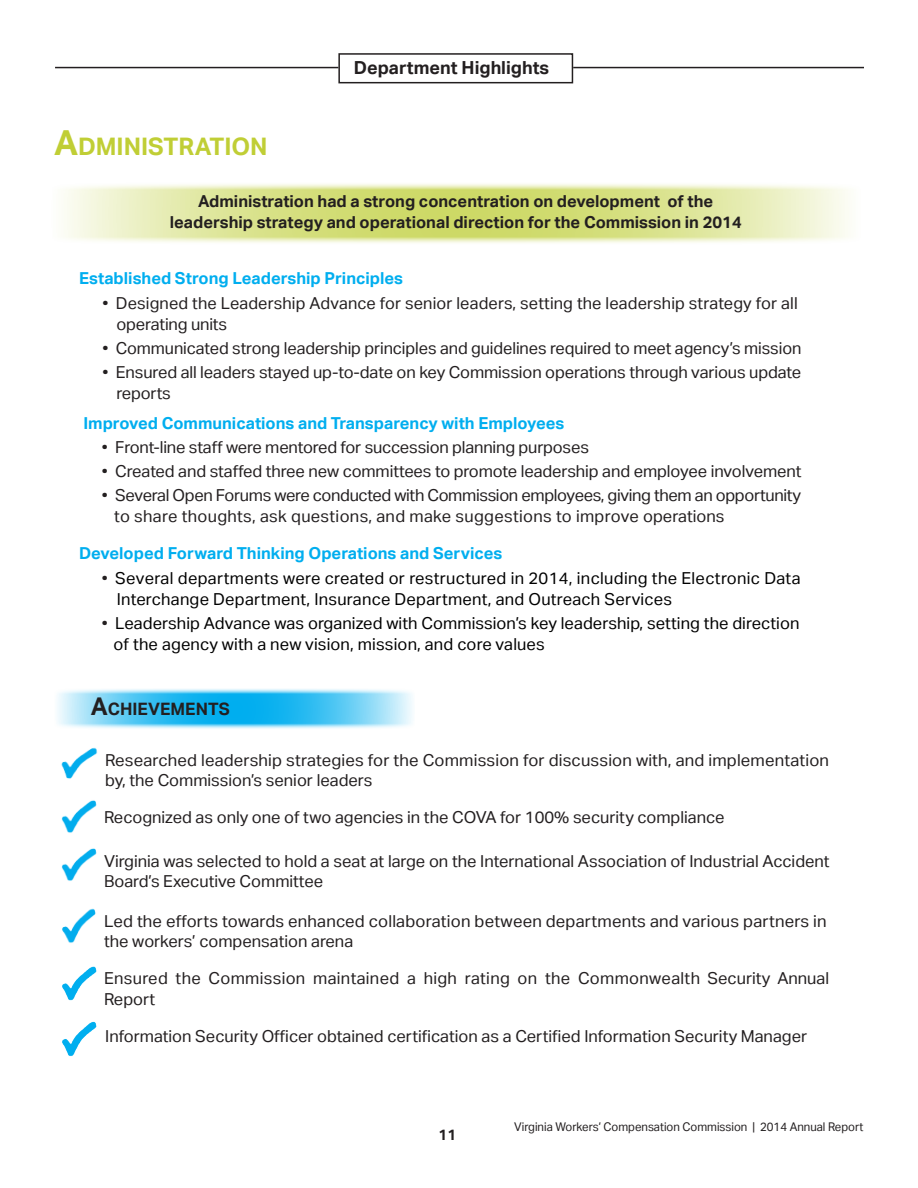
<style>
.page{position:relative;width:918px;height:1188px;background:#fff}
.page>*{position:absolute;margin:0;border:0;box-sizing:border-box;transform-origin:0 0}
.t1{font:700 24.15px "Aktiv Grotesk";color:#c0ce35}
.t2{font:700 18px "Aktiv Grotesk";color:#231f20}
.t3{font:700 17.1px "Aktiv Grotesk";color:#231f20}
.t4{font:16.5px/19.8px "Aktiv Grotesk";color:#231f20}
.t5{font:16.5px "Aktiv Grotesk";letter-spacing:.01em;color:#000}
.t6{font:16.5px "Aktiv Grotesk";letter-spacing:.02em;color:#231f20}
.t7{font:700 16.5px "Aktiv Grotesk";color:#00aeef}
.t8{font:700 16.5px "Aktiv Grotesk";color:#231f20}
.t9{font:16.5px "Aktiv Grotesk";letter-spacing:-.02em;color:#231f20}
.t10{font:700 15px "Aktiv Grotesk";color:#231f20}
.t11{font:12px "Aktiv Grotesk";color:#231f20;scale:.95 1}
.s1{font-size:34.5px}
.s2{color:#231f20}
.s3{font-size:24.45px}
</style>
<div class="page">
<svg style="left:64px;top:184px;width:785px;height:59px;background:#e0e7a1"></svg>
<svg style="left:57px;top:689px;width:355px;height:40px;background:#6ccff5"></svg>
<hr style="left:573px;top:67px;width:291px;height:1px;background:#231f20">
<hr style="left:55px;top:67px;width:283px;height:1px;background:#231f20">
<div style="left:338px;top:53px;width:235px;height:30px;border:2px solid #231f20"></div>
<img style="left:62px;top:966px;width:35px;height:35px">
<img style="left:62px;top:908px;width:34px;height:35px">
<img style="left:61px;top:800px;width:36px;height:81px">
<img style="left:61px;top:747px;width:37px;height:32px">
<img style="left:62px;top:1021px;width:35px;height:36px">
<p class="t1" style="left:54px;top:131px;width:215px"><span class="s1">A</span>DMINISTRATION</p>
<p class="t2" style="left:354px;top:56px;width:197px">Department Highlights</p>
<p class="t8" style="left:198px;top:191px;width:516px">Administration had a strong concentration on development of the</p>
<p class="t8" style="left:170px;top:212px;width:574px">leadership strategy and operational direction for the Commission in 2014</p>
<p class="t7" style="left:79px;top:268px;width:326px">Established Strong Leadership Principles</p>
<p class="t4" style="left:103px;top:293px;width:697px">• Designed the Leadership Advance for senior leaders, setting the leadership strategy for all</p>
<p class="t4" style="left:116px;top:314px;width:112px">operating units</p>
<p class="t4" style="left:103px;top:338px;width:700px">• Communicated strong leadership principles and guidelines required to meet agency’s mission</p>
<p class="t4" style="left:103px;top:362px;width:700px">• Ensured all leaders stayed up-to-date on key Commission operations through various update</p>
<p class="t4" style="left:116px;top:383px;width:56px">reports</p>
<p class="t7" style="left:83px;top:413px;width:482px">Improved Communications and Transparency with Employees</p>
<p class="t4" style="left:102px;top:437px;width:488px">• Front-line staff were mentored for succession planning purposes</p>
<p class="t4" style="left:102px;top:461px;width:701px">• Created and staffed three new committees to promote leadership and employee involvement</p>
<p class="t9" style="left:102px;top:485px;width:701px">• Several Open Forums were conducted with Commission employees, giving them an opportunity</p>
<p class="t6" style="left:114px;top:506px;width:612px">to share thoughts, ask questions, and make suggestions to improve operations</p>
<p class="t7" style="left:79px;top:543px;width:425px">Developed Forward Thinking Operations and Services</p>
<p class="t5" style="left:102px;top:569px;width:700px"><span class="s2">•</span> Several departments were created or restructured in 2014, including the Electronic Data</p>
<p class="t5" style="left:117px;top:590px;width:557px">Interchange Department, Insurance Department, and Outreach Services</p>
<p class="t5" style="left:102px;top:614px;width:699px"><span class="s2">•</span> Leadership Advance was organized with Commission’s key leadership, setting the direction</p>
<p class="t5" style="left:114px;top:635px;width:433px">of the agency with a new vision, mission, and core values</p>
<p class="t3" style="left:91px;top:698px;width:141px"><span class="s3">A</span>CHIEVEMENTS</p>
<p class="t4" style="left:105px;top:750px;width:725px">Researched leadership strategies for the Commission for discussion with, and implementation by, the Commission’s senior leaders</p>
<p class="t4" style="left:104px;top:807px;width:622px">Recognized as only one of two agencies in the COVA for 100% security compliance</p>
<p class="t4" style="left:104px;top:851px;width:727px">Virginia was selected to hold a seat at large on the International Association of Industrial Accident<br>Board’s Executive Committee</p>
<p class="t4" style="left:104px;top:911px;width:724px">Led the efforts towards enhanced collaboration between departments and various partners in</p>
<p class="t4" style="left:104px;top:931px;width:251px">the workers’ compensation arena</p>
<p class="t6" style="left:104px;top:968px;width:727px">Ensured the Commission maintained a high rating on the Commonwealth Security Annual</p>
<p class="t4" style="left:104px;top:989px;width:53px">Report</p>
<p class="t4" style="left:105px;top:1026px;width:703px">Information Security Officer obtained certification as a Certified Information Security Manager</p>
<p class="t10" style="left:439px;top:1125px;width:19px">11</p>
<p class="t11" style="left:514px;top:1120px;width:369px">Virginia Workers’ Compensation Commission | 2014 Annual Report</p>
</div>
